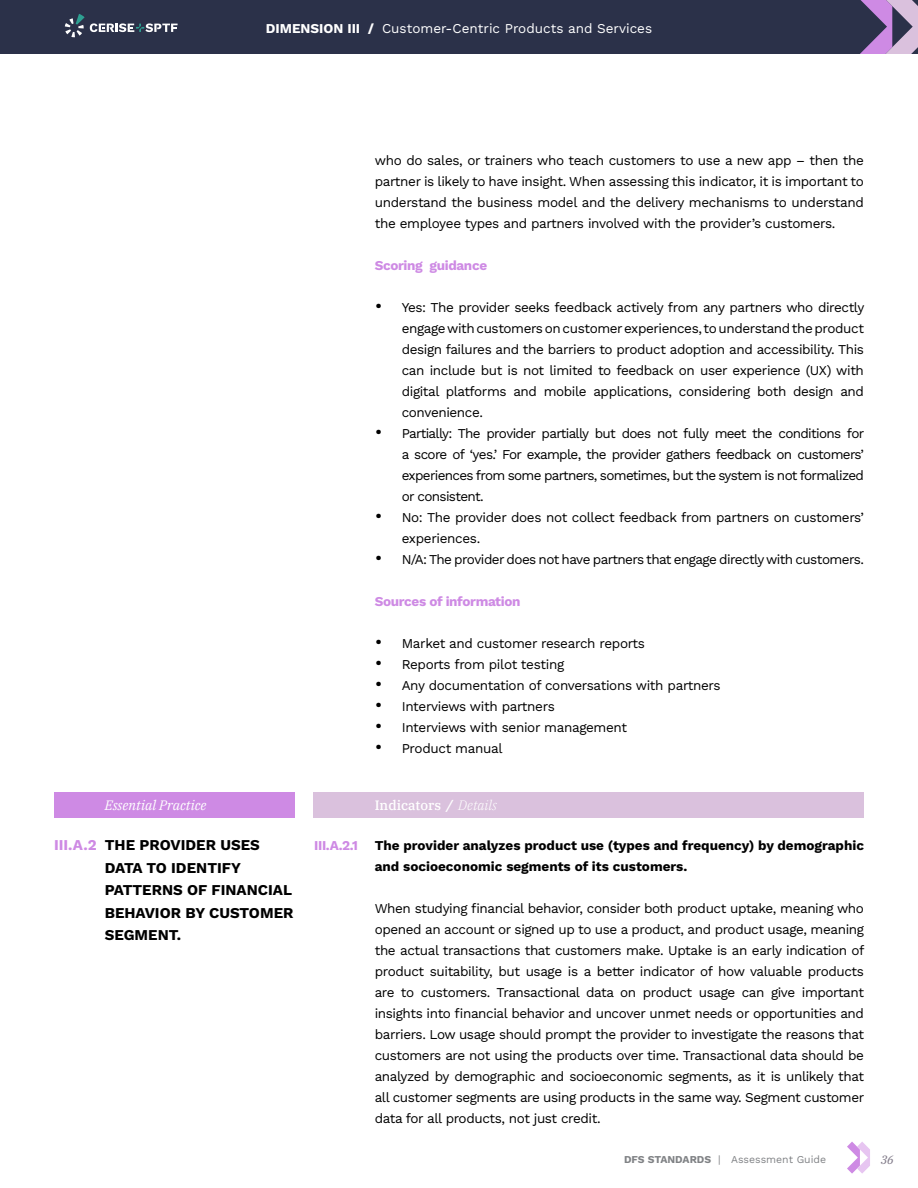
<style>
.page{position:relative;width:918px;height:1188px;background:#fff}
.page>*{position:absolute;margin:0;border:0;box-sizing:border-box;transform-origin:0 0}
.t1{font:700 15px/22.5px "Work Sans";color:#000}
.t2{font:700 15px "Work Sans";color:#ce8ae4}
.t3{font:13.5px/21px "Work Sans";letter-spacing:-.03em;color:#000;text-align:justify}
.t4{font:700 13.5px/21px "Work Sans";color:#000}
.t5{font:13.5px "Work Sans";color:#fff}
.t6{font:700 13.5px "Work Sans";letter-spacing:-.025em;color:#ce8ae4}
.t7{font:500 13.5px "IBM Plex Serif";color:#fff}
.t8{font:italic 13.5px "IBM Plex Serif";color:#fff}
.t9{font:italic 12px "IBM Plex Serif Text";color:#827c8a}
.t10{font:10.5px "Work Sans";color:#808285}
.s1{font-weight:700}
.s2{font-size:18px}
.s3{font-weight:700;font-style:italic}
.s4{font-weight:300;font-style:italic}
</style>
<div class="page">
<svg style="left:847px;top:1142px;width:23px;height:32px"></svg>
<div style="left:0;top:0;width:918px;height:54px;background:#2b3149"></div>
<div style="left:313px;top:792px;width:551px;height:26px;background:#dac1dd"></div>
<div style="left:54px;top:792px;width:241px;height:26px;background:#ce8ae4"></div>
<p class="t5" style="left:266px;top:18px;width:388px"><span class="s1">DIMENSION III /</span> Customer-Centric Products and Services</p>
<p class="t3" style="left:375px;top:149px;width:491px">who do sales, or trainers who teach customers to use a new app – then the partner is likely to have insight. When assessing this indicator, it is important to understand the business model and the delivery mechanisms to understand the employee types and partners involved with the provider’s customers.</p>
<p class="t6" style="left:375px;top:255px;width:114px">Scoring guidance</p>
<p class="t3" style="left:402px;top:296px;width:464px;text-indent:-27px"><span class="s2">•</span> Yes: The provider seeks feedback actively from any partners who directly engage with customers on customer experiences, to understand the product design failures and the barriers to product adoption and accessibility. This can include but is not limited to feedback on user experience (UX) with digital platforms and mobile applications, considering both design and convenience.</p>
<p class="t3" style="left:402px;top:422px;width:464px;text-indent:-27px"><span class="s2">•</span> Partially: The provider partially but does not fully meet the conditions for a score of ‘yes.’ For example, the provider gathers feedback on customers’ experiences from some partners, sometimes, but the system is not formalized or consistent.</p>
<p class="t3" style="left:402px;top:506px;width:464px;text-indent:-27px"><span class="s2">•</span> No: The provider does not collect feedback from partners on customers’ experiences.</p>
<p class="t3" style="left:375px;top:548px;width:491px"><span class="s2">•</span> N/A: The provider does not have partners that engage directly with customers.</p>
<p class="t6" style="left:375px;top:591px;width:147px">Sources of information</p>
<p class="t3" style="left:375px;top:632px;width:272px"><span class="s2">•</span> Market and customer research reports</p>
<p class="t3" style="left:375px;top:653px;width:191px"><span class="s2">•</span> Reports from pilot testing</p>
<p class="t3" style="left:375px;top:674px;width:347px"><span class="s2">•</span> Any documentation of conversations with partners</p>
<p class="t3" style="left:375px;top:695px;width:182px"><span class="s2">•</span> Interviews with partners</p>
<p class="t3" style="left:375px;top:716px;width:254px"><span class="s2">•</span> Interviews with senior management</p>
<p class="t3" style="left:375px;top:737px;width:129px"><span class="s2">•</span> Product manual</p>
<p class="t8" style="left:105px;top:795px;width:103px">Essential Practice</p>
<p class="t7" style="left:375px;top:795px;width:124px">Indicators <span class="s3">/</span> <span class="s4">Details</span></p>
<p class="t2" style="left:54px;top:834px;width:44px">III.A.2</p>
<p class="t6" style="left:314px;top:835px;width:45px">III.A.2.1</p>
<p class="t1" style="left:105px;top:833px;width:190px">THE PROVIDER USES<br>DATA TO IDENTIFY<br>PATTERNS OF FINANCIAL<br>BEHAVIOR BY CUSTOMER<br>SEGMENT.</p>
<p class="t4" style="left:375px;top:834px;width:491px">The provider analyzes product use (types and frequency) by demographic and socioeconomic segments of its customers.</p>
<p class="t3" style="left:375px;top:897px;width:491px">When studying financial behavior, consider both product uptake, meaning who opened an account or signed up to use a product, and product usage, meaning the actual transactions that customers make. Uptake is an early indication of product suitability, but usage is a better indicator of how valuable products are to customers. Transactional data on product usage can give important insights into financial behavior and uncover unmet needs or opportunities and barriers. Low usage should prompt the provider to investigate the reasons that customers are not using the products over time. Transactional data should be analyzed by demographic and socioeconomic segments, as it is unlikely that all customer segments are using products in the same way. Segment customer data for all products, not just credit.</p>
<p class="t10" style="left:624px;top:1152px;width:204px"><span class="s1">DFS STANDARDS</span> | Assessment Guide</p>
<p class="t9" style="left:881px;top:1151px;width:15px">36</p>
</div>
